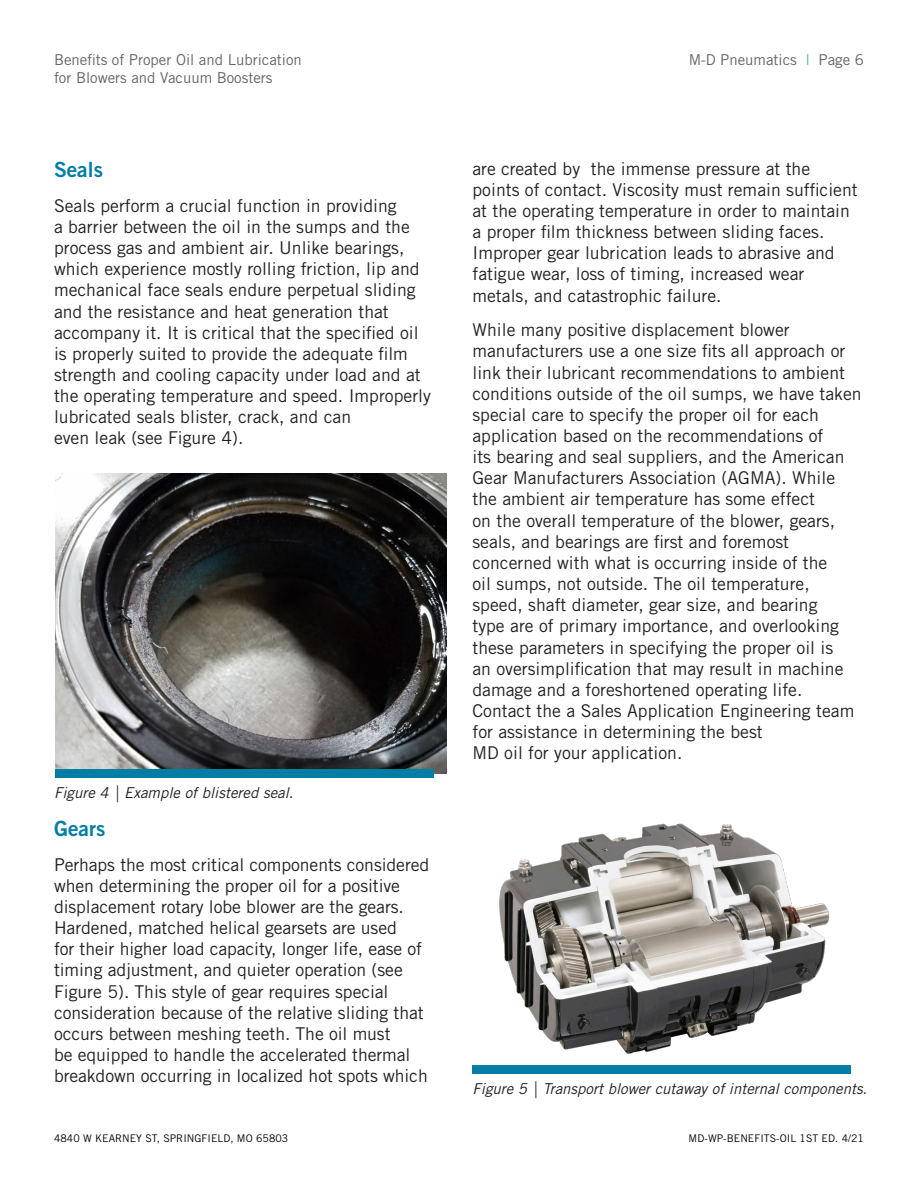
<style>
.page{position:relative;width:918px;height:1188px;background:#fff}
.page>*{position:absolute;margin:0;border:0;box-sizing:border-box;transform-origin:0 0}
.t1{font:21px "Trade Gothic LT Std Bd 2";color:#007ea4}
.t2{font:17.7px/21.1px "Trade Gothic LT Std";color:#231f20}
.t3{font:italic 15px "Trade Gothic LT Std";color:#231f20}
.t4{font:15px "Trade Gothic LT Std";color:#231f20}
.t5{font:10.5px "Trade Gothic LT Std";letter-spacing:.005em;color:#000}
.s1{color:#007ea4}
</style>
<div class="page">
<img style="left:56px;top:473px;width:391px;height:300px">
<div style="left:55px;top:769px;width:379px;height:9px;background:#007ea4"></div>
<img style="left:499px;top:823px;width:331px;height:231px">
<div style="left:472px;top:1065px;width:379px;height:8px;background:#007ea4"></div>
<p class="t4" style="left:54px;top:50px;width:249px">Benefits of Proper Oil and Lubrication</p>
<p class="t4" style="left:688px;top:50px;width:177px">M-D Pneumatics <span class="s1">|</span> Page 6</p>
<p class="t4" style="left:54px;top:68px;width:220px">for Blowers and Vacuum Boosters</p>
<p class="t1" style="left:54px;top:157px;width:50px">Seals</p>
<p class="t2" style="left:54px;top:195px;width:378px">Seals perform a crucial function in providing<br>a barrier between the oil in the sumps and the process gas and ambient air. Unlike bearings, which experience mostly rolling friction, lip and mechanical face seals endure perpetual sliding and the resistance and heat generation that accompany it. It is critical that the specified oil is properly suited to provide the adequate film strength and cooling capacity under load and at the operating temperature and speed. Improperly lubricated seals blister, crack, and can<br>even leak (see Figure 4).</p>
<p class="t3" style="left:54px;top:784px;width:241px">Figure 4 | Example of blistered seal.</p>
<p class="t1" style="left:54px;top:815px;width:53px">Gears</p>
<p class="t2" style="left:54px;top:854px;width:377px">Perhaps the most critical components considered when determining the proper oil for a positive displacement rotary lobe blower are the gears.<br>Hardened, matched helical gearsets are used<br>for their higher load capacity, longer life, ease of timing adjustment, and quieter operation (see Figure 5). This style of gear requires special consideration because of the relative sliding that occurs between meshing teeth. The oil must<br>be equipped to handle the accelerated thermal breakdown occurring in localized hot spots which</p>
<p class="t2" style="left:473px;top:158px;width:387px">are created by the immense pressure at the points of contact. Viscosity must remain sufficient at the operating temperature in order to maintain a proper film thickness between sliding faces.<br>Improper gear lubrication leads to abrasive and fatigue wear, loss of timing, increased wear metals, and catastrophic failure.</p>
<p class="t2" style="left:473px;top:319px;width:391px">While many positive displacement blower manufacturers use a one size fits all approach or link their lubricant recommendations to ambient conditions outside of the oil sumps, we have taken special care to specify the proper oil for each application based on the recommendations of<br>its bearing and seal suppliers, and the American Gear Manufacturers Association (AGMA). While the ambient air temperature has some effect<br>on the overall temperature of the blower, gears, seals, and bearings are first and foremost concerned with what is occurring inside of the<br>oil sumps, not outside. The oil temperature, speed, shaft diameter, gear size, and bearing<br>type are of primary importance, and overlooking these parameters in specifying the proper oil is<br>an oversimplification that may result in machine damage and a foreshortened operating life.<br>Contact the a Sales Application Engineering team for assistance in determining the best<br>MD oil for your application.</p>
<p class="t3" style="left:472px;top:1080px;width:396px">Figure 5 | Transport blower cutaway of internal components.</p>
<p class="t5" style="left:54px;top:1132px;width:236px">4840 W KEARNEY ST, SPRINGFIELD, MO 65803</p>
<p class="t5" style="left:689px;top:1132px;width:177px">MD-WP-BENEFITS-OIL 1ST ED. 4/21</p>
</div>
